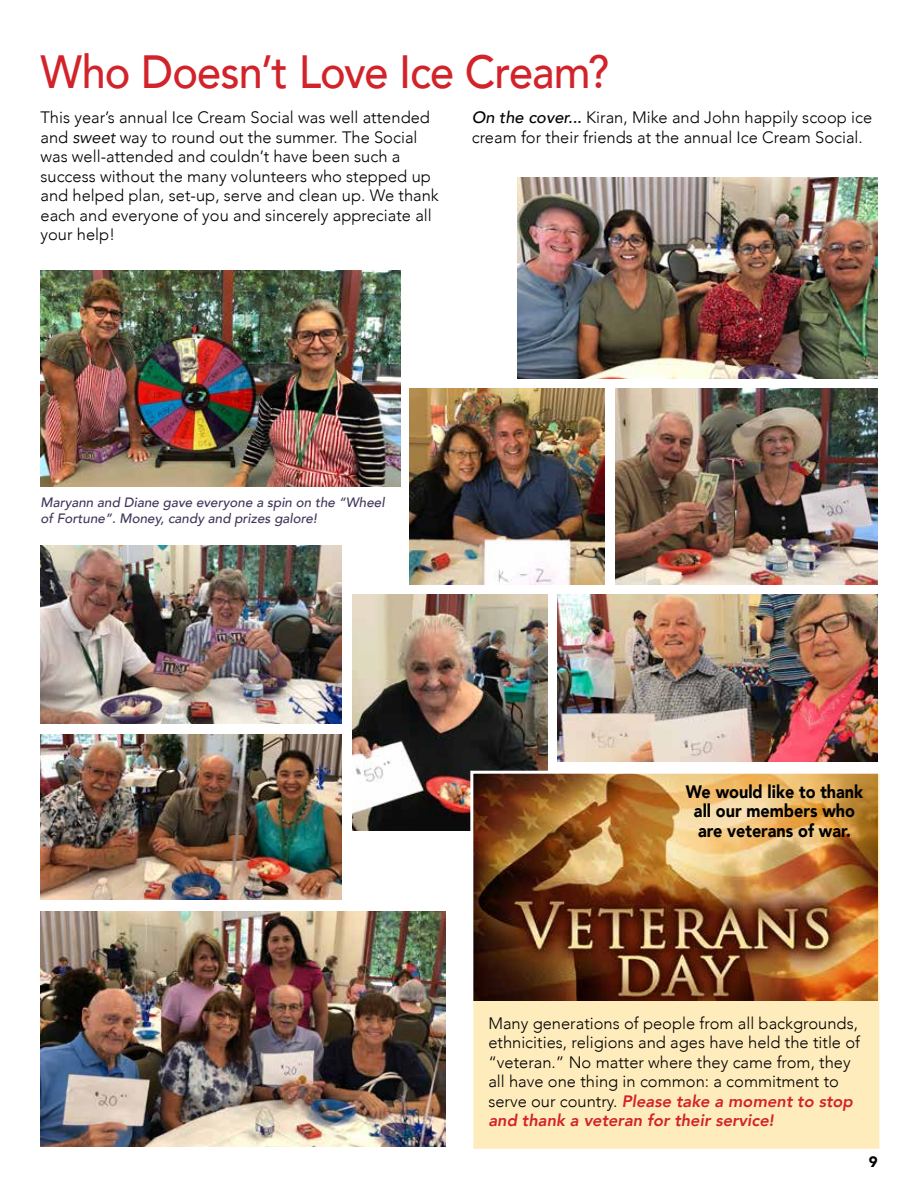
<style>
.page{position:relative;width:918px;height:1188px;background:#fff}
.page>*{position:absolute;margin:0;border:0;box-sizing:border-box;transform-origin:0 0}
.t1{font:500 46.5px "Avenir";letter-spacing:-.02em;color:#d2232a;scale:.93 1}
.t2{font:900 18px/19.5px "Avenir";color:#000;text-align:center;scale:.9 1}
.t3{font:300 16.5px/19.5px "Avenir";color:#000}
.t4{font:900 15px "Avenir";color:#000}
.t5{font:italic 500 13.5px/16.5px "Avenir";color:#42365a}
.s1{font-weight:400;font-style:italic}
.s2{font-weight:500;font-style:italic}
.s3{font-weight:800;font-style:italic;color:#d2232a}
</style>
<div class="page">
<img style="left:352px;top:594px;width:195px;height:237px">
<div style="left:472px;top:772px;width:409px;height:378px;background:#ffecbc"></div>
<img style="left:474px;top:775px;width:404px;height:226px">
<div style="left:470px;top:771px;width:412px;height:381px;border:3px solid #fff"></div>
<img style="left:40px;top:270px;width:361px;height:217px">
<img style="left:410px;top:388px;width:195px;height:197px">
<img style="left:40px;top:734px;width:302px;height:165px">
<img style="left:517px;top:178px;width:361px;height:200px">
<img style="left:41px;top:911px;width:404px;height:236px">
<img style="left:558px;top:594px;width:320px;height:168px">
<img style="left:616px;top:388px;width:262px;height:197px">
<img style="left:41px;top:545px;width:301px;height:178px">
<h1 class="t1" style="left:40px;top:31px;width:613px">Who Doesn’t Love Ice Cream?</h1>
<p class="t3" style="left:40px;top:108px;width:400px">This year’s annual Ice Cream Social was well attended and <span class="s1">sweet</span> way to round out the summer. The Social was well-attended and couldn’t have been such a success without the many volunteers who stepped up and helped plan, set-up, serve and clean up. We thank each and everyone of you and sincerely appreciate all your help!</p>
<p class="t3" style="left:472px;top:108px;width:402px"><span class="s2">On the cover...</span> Kiran, Mike and John happily scoop ice cream for their friends at the annual Ice Cream Social.</p>
<p class="t5" style="left:40px;top:494px;width:346px">Maryann and Diane gave everyone a spin on the “Wheel of Fortune”. Money, candy and prizes galore!</p>
<p class="t2" style="left:686px;top:781px;width:199px">We would like to thank all our members who are veterans of war.</p>
<p class="t3" style="left:488px;top:1013px;width:373px">Many generations of people from all backgrounds, ethnicities, religions and ages have held the title of “veteran.” No matter where they came from, they all have one thing in common: a commitment to serve our country. <span class="s3">Please take a moment to stop and thank a veteran for their service!</span></p>
<p class="t4" style="left:869px;top:1149px;width:10px">9</p>
</div>
